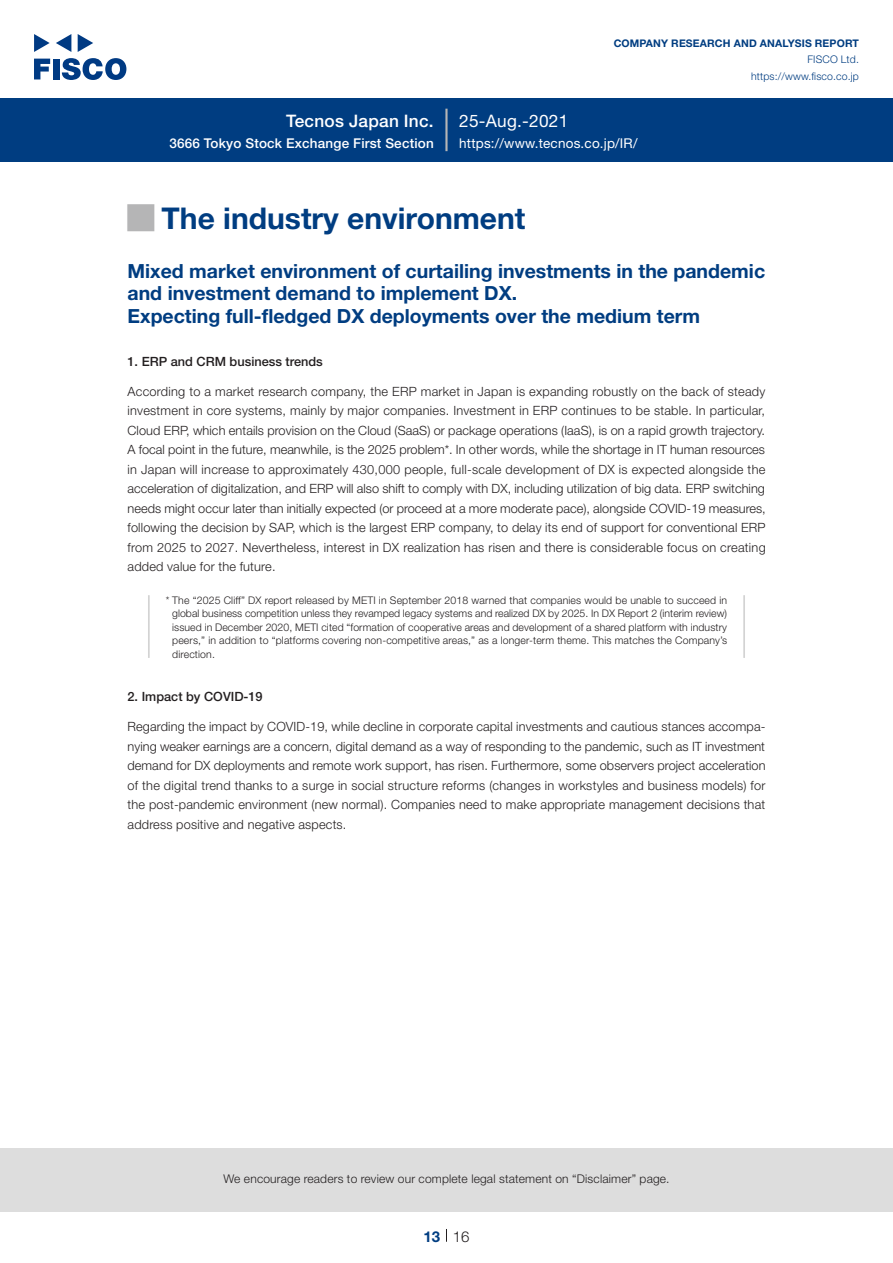
<style>
.page{position:relative;width:893px;height:1263px;background:#fff}
.page>*{position:absolute;margin:0;border:0;box-sizing:border-box;transform-origin:0 0}
.t1{font:700 30px "Helvetica Neue LT Std";color:#003d81}
.t2{font:27px "Hiragino UD Sans Std W6";color:#b5b5b6}
.t3{font:700 19.5px/22.5px "Helvetica Neue LT Std";color:#003d81}
.t4{font:500 17.25px "Helvetica Neue LT Std";letter-spacing:.015em;color:#fff}
.t5{font:17.25px "Helvetica Neue LT Std";letter-spacing:.015em;color:#fff}
.t6{font:300 15px "Helvetica Neue LT Std";color:#231f20}
.t7{font:700 15px "Helvetica Neue LT Std";color:#003d81}
.t8{font:500 13.5px "Helvetica Neue LT Std";letter-spacing:.015em;color:#fff}
.t9{font:13.5px "Helvetica Neue LT Std";letter-spacing:.015em;color:#fff}
.t10{font:300 12.75px/19.5px "Helvetica Neue LT Std";letter-spacing:.01em;color:#231f20;text-align:justify}
.t11{font:500 12.75px "Helvetica Neue LT Std";color:#231f20}
.t12{font:300 12px "Helvetica Neue LT Std";letter-spacing:.015em;color:#231f20}
.t13{font:300 10.5px/13.5px "Helvetica Neue LT Std";letter-spacing:.015em;color:#231f20;text-align:justify}
.t14{font:700 10.5px "Helvetica Neue LT Std";letter-spacing:.015em;color:#003d81}
.t15{font:300 10.5px/16.5px "Helvetica Neue LT Std";letter-spacing:.015em;color:#003d81;text-align:right}
</style>
<div class="page">
<div style="left:0;top:1148px;width:893px;height:64px;background:#ddd"></div>
<svg style="left:34px;top:59px;width:16px;height:20px"></svg>
<div style="left:53px;top:59px;width:6px;height:20px;background:#003a83"></div>
<svg style="left:62px;top:58px;width:64px;height:22px"></svg>
<svg style="left:34px;top:34px;width:16px;height:18px"></svg>
<svg style="left:78px;top:34px;width:15px;height:18px"></svg>
<svg style="left:56px;top:34px;width:15px;height:18px"></svg>
<div style="left:0;top:98px;width:893px;height:64px;background:#003d81"></div>
<hr style="left:445px;top:109px;width:3px;height:42px;background:#b5b5b6">
<svg style="left:446px;top:1229px;width:1px;height:13px"></svg>
<hr style="left:148px;top:595px;width:2px;height:63px;background:#d3d3d3">
<hr style="left:743px;top:595px;width:2px;height:63px;background:#d3d3d3">
<h3 class="t4" style="left:286px;top:110px;width:149px">Tecnos Japan Inc.</h3>
<p class="t8" style="left:169px;top:135px;width:266px">3666 Tokyo Stock Exchange First Section</p>
<h3 class="t5" style="left:459px;top:110px;width:111px">25-Aug.-2021</h3>
<p class="t14" style="left:614px;top:37px;width:247px">COMPANY RESEARCH AND ANALYSIS REPORT</p>
<p class="t15" style="left:751px;top:51px;width:109px">FISCO Ltd. https://www.fisco.co j p.</p>
<p class="t9" style="left:459px;top:135px;width:180px">https://www.tecnos.co j p. /IR/</p>
<h2 class="t2" style="left:128px;top:197px;width:28px">█</h2>
<h3 class="t3" style="left:128px;top:259px;width:639px">Mixed market environment of curtailing investments in the pandemic and investment demand to implement DX.<br>Expecting full-fledged DX deployments over the medium term</h3>
<p class="t11" style="left:128px;top:354px;width:197px">1. ERP and CRM business trends</p>
<p class="t10" style="left:128px;top:381px;width:640px">According to a market research company, the ERP market in Japan is expanding robustly on the back of steady investment in core systems, mainly by major companies. Investment in ERP continues to be stable In. particular, Cloud ERP, which entails provision on the Cloud (SaaS) or package operations (IaaS i s,) on a rapid growth trajectory.<br>A focal point in the future, meanwhile is, the 2025 problem I n.* other words, while the shortage in IT human resources in Japan will increase to approximately 430,000 people, full-scale development of DX is expected alongside the acceleration of digitalization, and ERP will also shift to comply with DX, including utilization of big data. ERP switching needs might occur later than initially expected (or proceed at a more moderate pace ,) alongside COVID-19 measures, following the decision by SAP, which is the largest ERP company to, delay its end of support for conventional ERP from 2025 to 2027. Nevertheless, interest in DX realization has risen and there is considerable focus on creating added value for the future.</p>
<p class="t13" style="left:172px;top:593px;width:556px;text-indent:-6px">* The “2025 Cliff” DX report released by METI in September 2018 warned that companies would be unable to succeed in global business competition unless they revamped legacy systems and realized DX by 2025. In DX Report 2 (interim review( issued in December 2020, METI cited “formation of cooperative areas and development of a shared platform with industry peers,” in addition to “platforms covering non-competitive areas,” as a longer-term theme. This matches the Company s’ direction.</p>
<p class="t11" style="left:128px;top:689px;width:137px">2. Impact by COVID-19</p>
<p class="t10" style="left:128px;top:736px;width:639px">nying weaker earnings are a concern, digital demand as a way of responding to the pandemic, such as IT investment</p>
<h1 class="t1" style="left:162px;top:200px;width:365px">The industry environment</h1>
<p class="t10" style="left:128px;top:717px;width:639px">Regarding the impact by COVID-19, while decline in corporate capital investments and cautious stances accompa-</p>
<p class="t10" style="left:128px;top:756px;width:639px">demand for DX deployments and remote work support, has risen. Furthermore, some observers project acceleration of the digital trend thanks to a surge in social structure reforms (changes in workstyles and business models) for the post-pandemic environment (new normal .) Companies need to make appropriate management decisions that address positive and negative aspects.</p>
<p class="t12" style="left:223px;top:1171px;width:448px">We encourage readers to review our complete legal statement on “Disclaimer” page.</p>
<p class="t7" style="left:423px;top:1227px;width:18px">13</p>
<p class="t6" style="left:453px;top:1227px;width:18px">16</p>
</div>
